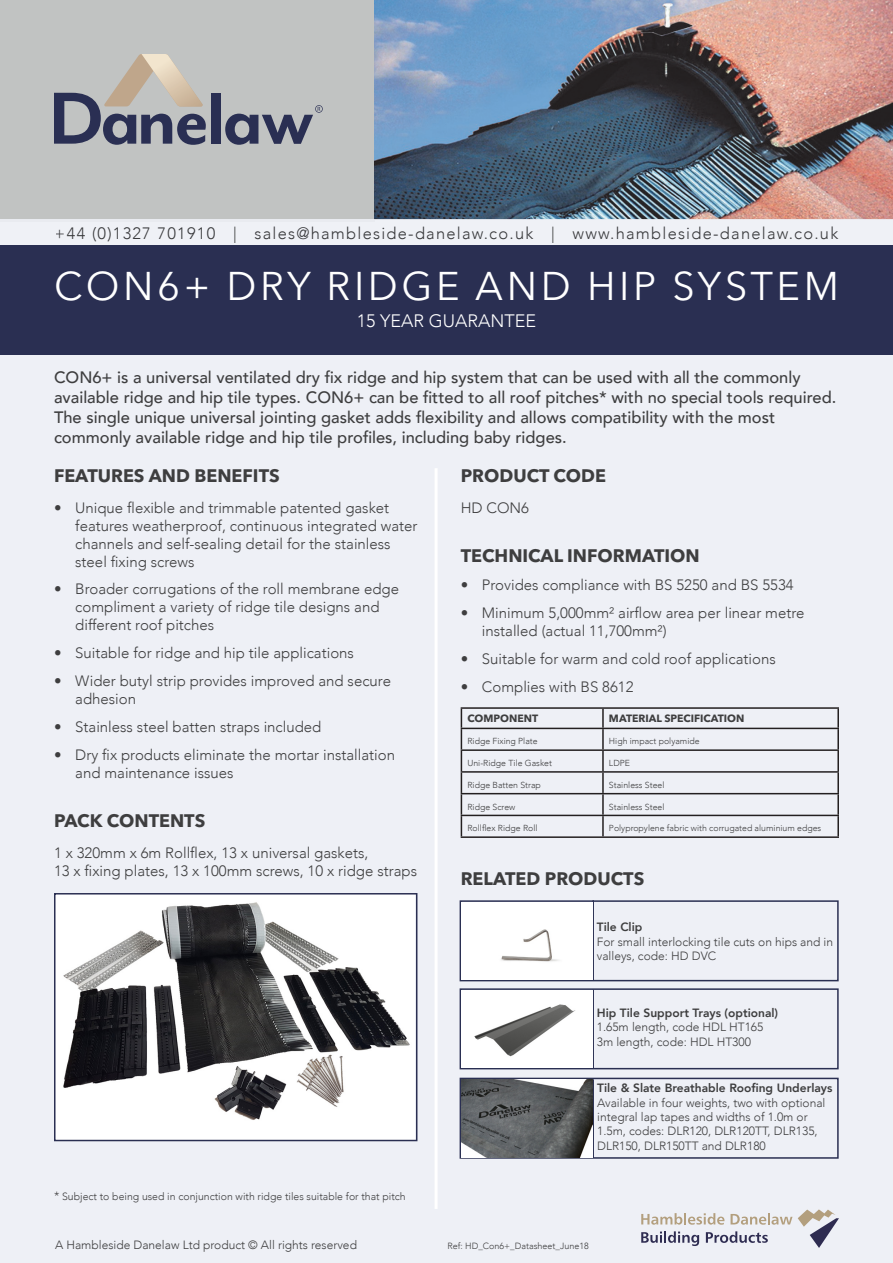
<style>
.page{position:relative;width:893px;height:1263px;background:#fff}
.page>*{position:absolute;margin:0;border:0;box-sizing:border-box;transform-origin:0 0}
.Heading_1{font:39.75px "Avenir Next LT Pro";letter-spacing:.09em;color:#fff}
.Heading_2{font:700 18px "Avenir Next LT Pro";color:#3e3e3f}
.Bullets{font:700 18px "Avenir Next LT Pro";color:#3e3e3f}
.Heading_1-2{font:300 18px "Avenir";color:#fff}
.Intro_body_text{font:500 16.5px/19.8px "Avenir";color:#3e3e3f}
.t1{font:300 16.5px "Avenir";letter-spacing:.075em;color:#3e3e3f}
.Bullets-2{font:300 15px/18px "Avenir";color:#3e3e3f}
.Bullets-3{font:300 12px/14.4px "Avenir";color:#3e3e3f}
.Heading__Product_cod{font:300 10.5px "Avenir";color:#3e3e3f}
.Heading__Product_cod-2{font:700 10.5px "Avenir Next LT Pro";color:#3e3e3f}
.t2{font:300 9px "Avenir";color:#3e3e3f}
.Heading__Product_cod-3{font:300 8.7px "Avenir";color:#3e3e3f}
.s1{font-size:12px}
.s2{font-weight:800}
</style>
<div class="page">
<div style="left:0;top:341px;width:893px;height:922px;background:#eef0f6"></div>
<div style="left:0;top:0;width:374px;height:221px;background:#c1c3c2"></div>
<svg style="left:54px;top:54px;width:152px;height:91px"></svg>
<div style="left:211px;top:93px;width:9px;height:51px;background:#2a2f53"></div>
<svg style="left:225px;top:105px;width:98px;height:40px"></svg>
<div style="left:460px;top:900px;width:379px;height:81px;background:#eef0f6;border:2px solid #2a2f52"></div>
<div style="left:460px;top:1078px;width:379px;height:81px;background:#eef0f6;border:2px solid #2a2f52"></div>
<div style="left:460px;top:988px;width:379px;height:81px;background:#eef0f6;border:2px solid #2a2f52"></div>
<hr style="left:592px;top:900px;width:2px;height:81px;background:#2a2f52">
<hr style="left:592px;top:989px;width:2px;height:80px;background:#2a2f52">
<hr style="left:592px;top:1079px;width:2px;height:79px;background:#2a2f52">
<img style="left:374px;top:0;width:519px;height:219px">
<img style="left:461px;top:990px;width:131px;height:78px">
<div style="left:0;top:219px;width:893px;height:28px;background:#eef0f6"></div>
<svg style="left:641px;top:1213px;width:83px;height:12px"></svg>
<svg style="left:731px;top:1213px;width:61px;height:12px"></svg>
<svg style="left:641px;top:1231px;width:58px;height:15px"></svg>
<svg style="left:706px;top:1231px;width:62px;height:12px"></svg>
<svg style="left:798px;top:1209px;width:41px;height:39px"></svg>
<hr style="left:461px;top:707px;width:142px;height:2px;background:#231f20">
<hr style="left:603px;top:707px;width:236px;height:2px;background:#231f20">
<svg style="left:602px;top:709px;width:2px;height:19px"></svg>
<svg style="left:837px;top:709px;width:2px;height:19px"></svg>
<hr style="left:461px;top:728px;width:142px;height:1px;background:#231f20">
<hr style="left:603px;top:728px;width:236px;height:1px;background:#231f20">
<hr style="left:602px;top:729px;width:2px;height:20px;background:#231f20">
<hr style="left:837px;top:729px;width:2px;height:20px;background:#231f20">
<hr style="left:461px;top:749px;width:142px;height:2px;background:#231f20">
<hr style="left:603px;top:749px;width:236px;height:2px;background:#231f20">
<hr style="left:602px;top:751px;width:2px;height:20px;background:#231f20">
<hr style="left:837px;top:751px;width:2px;height:20px;background:#231f20">
<hr style="left:461px;top:771px;width:142px;height:2px;background:#231f20">
<hr style="left:603px;top:771px;width:236px;height:2px;background:#231f20">
<hr style="left:602px;top:773px;width:2px;height:20px;background:#231f20">
<hr style="left:837px;top:773px;width:2px;height:20px;background:#231f20">
<hr style="left:461px;top:793px;width:142px;height:1px;background:#231f20">
<hr style="left:603px;top:793px;width:236px;height:1px;background:#231f20">
<hr style="left:602px;top:794px;width:2px;height:21px;background:#231f20">
<hr style="left:837px;top:794px;width:2px;height:21px;background:#231f20">
<hr style="left:461px;top:815px;width:142px;height:1px;background:#231f20">
<svg style="left:461px;top:709px;width:1px;height:127px"></svg>
<hr style="left:603px;top:815px;width:236px;height:1px;background:#231f20">
<hr style="left:602px;top:816px;width:2px;height:20px;background:#231f20">
<hr style="left:837px;top:816px;width:2px;height:20px;background:#231f20">
<hr style="left:461px;top:836px;width:142px;height:2px;background:#231f20">
<hr style="left:603px;top:836px;width:236px;height:2px;background:#231f20">
<img style="left:461px;top:1079px;width:131px;height:78px">
<div style="left:461px;top:902px;width:131px;height:77px;background:#fff"></div>
<img style="left:57px;top:896px;width:357px;height:242px">
<div style="left:54px;top:893px;width:363px;height:248px;border:2px solid #2a2f52"></div>
<hr style="left:435px;top:468px;width:3px;height:741px;background:#fff">
<div style="left:0;top:245px;width:893px;height:109px;background:#2a2f52"></div>
<p class="t1" style="left:55px;top:223px;width:785px">+44 (0)1327 701910 | sales@hambleside-danelaw.co.uk | www.hambleside-danelaw.co.uk</p>
<p class="Heading_1" style="left:54px;top:262px;width:786px">CON6+ DRY RIDGE AND HIP SYSTEM</p>
<p class="Heading_1-2" style="left:357px;top:310px;width:181px">15 YEAR GUARANTEE</p>
<p class="Intro_body_text" style="left:54px;top:367px;width:784px">CON6+ is a universal ventilated dry fix ridge and hip system that can be used with all the commonly available ridge and hip tile types. CON6+ can be fitted to all roof pitches* with no special tools required.<br>The single unique universal jointing gasket adds flexibility and allows compatibility with the most commonly available ridge and hip tile profiles, including baby ridges.</p>
<p class="Heading_2" style="left:54px;top:464px;width:227px">FEATURES AND BENEFITS</p>
<p class="Bullets-2" style="left:75px;top:498px;width:344px;text-indent:-21px">• Unique flexible and trimmable patented gasket features weatherproof, continuous integrated water channels and self-sealing detail for the stainless steel fixing screws</p>
<p class="Bullets-2" style="left:75px;top:580px;width:325px;text-indent:-21px">• Broader corrugations of the roll membrane edge compliment a variety of ridge tile designs and different roof pitches</p>
<p class="Bullets-2" style="left:54px;top:644px;width:301px">• Suitable for ridge and hip tile applications</p>
<p class="Bullets-2" style="left:75px;top:672px;width:317px;text-indent:-21px">• Wider butyl strip provides improved and secure adhesion</p>
<p class="Bullets-2" style="left:54px;top:717px;width:269px">• Stainless steel batten straps included</p>
<p class="Bullets-2" style="left:75px;top:745px;width:321px;text-indent:-21px">• Dry fix products eliminate the mortar installation and maintenance issues</p>
<p class="Heading_2" style="left:54px;top:809px;width:153px">PACK CONTENTS</p>
<p class="Bullets-2" style="left:54px;top:843px;width:365px">1 x 320mm x 6m Rollflex, 13 x universal gaskets,<br>13 x fixing plates, 13 x 100mm screws, 10 x ridge straps</p>
<p class="Heading__Product_cod" style="left:54px;top:1190px;width:353px"><span class="s1">*</span> Subject to being used in conjunction with ridge tiles suitable for that pitch</p>
<p class="Heading_2" style="left:461px;top:465px;width:147px">PRODUCT CODE</p>
<p class="Bullets-2" style="left:461px;top:499px;width:70px">HD CON6</p>
<p class="Bullets" style="left:461px;top:545px;width:241px">TECHNICAL INFORMATION</p>
<p class="Bullets-2" style="left:461px;top:576px;width:334px">• Provides compliance with BS 5250 and BS 5534</p>
<p class="Bullets-2" style="left:482px;top:604px;width:324px;text-indent:-21px">• Minimum 5,000mm² airflow area per linear metre installed (actual 11,700mm²)</p>
<p class="Bullets-2" style="left:461px;top:650px;width:317px">• Suitable for warm and cold roof applications</p>
<p class="Bullets-2" style="left:461px;top:677px;width:174px">• Complies with BS 8612</p>
<p class="Heading__Product_cod-2" style="left:467px;top:711px;width:72px">COMPONENT</p>
<p class="Heading__Product_cod-2" style="left:609px;top:711px;width:137px">MATERIAL SPECIFICATION</p>
<p class="Heading__Product_cod-3" style="left:467px;top:736px;width:72px">Ridge Fixing Plate</p>
<p class="Heading__Product_cod-3" style="left:609px;top:736px;width:92px">High impact polyamide</p>
<p class="Heading__Product_cod-3" style="left:467px;top:758px;width:86px">Uni-Ridge Tile Gasket</p>
<p class="Heading__Product_cod-3" style="left:609px;top:758px;width:23px">LDPE</p>
<p class="Heading__Product_cod-3" style="left:467px;top:780px;width:75px">Ridge Batten Strap</p>
<p class="Heading__Product_cod-3" style="left:609px;top:780px;width:57px">Stainless Steel</p>
<p class="Heading__Product_cod-3" style="left:467px;top:801px;width:49px">Ridge Screw</p>
<p class="Heading__Product_cod-3" style="left:609px;top:801px;width:57px">Stainless Steel</p>
<p class="Heading__Product_cod-3" style="left:467px;top:823px;width:72px">Rollflex Ridge Roll</p>
<p class="Heading__Product_cod-3" style="left:609px;top:823px;width:214px">Polypropylene fabric with corrugated aluminium edges</p>
<p class="Bullets" style="left:461px;top:867px;width:185px">RELATED PRODUCTS</p>
<p class="Bullets-3" style="left:597px;top:920px;width:238px"><span class="s2">Tile Clip<br></span>For small interlocking tile cuts on hips and in valleys, code: HD DVC</p>
<p class="Bullets-3" style="left:597px;top:1005px;width:183px"><span class="s2">Hip Tile Support Trays (optional)<br></span>1.65m length, code HDL HT165<br>3m length, code: HDL HT300</p>
<p class="Bullets-3" style="left:597px;top:1081px;width:237px"><span class="s2">Tile &amp; Slate Breathable Roofing Underlays </span>Available in four weights, two with optional integral lap tapes and widths of 1.0m or 1.5m, codes: DLR120, DLR120TT, DLR135, DLR150, DLR150TT and DLR180</p>
<p class="Bullets-3" style="left:55px;top:1238px;width:303px">A Hambleside Danelaw Ltd product © All rights reserved</p>
<p class="t2" style="left:447px;top:1241px;width:143px">Ref: HD_Con6+_Datasheet_June18</p>
</div>
